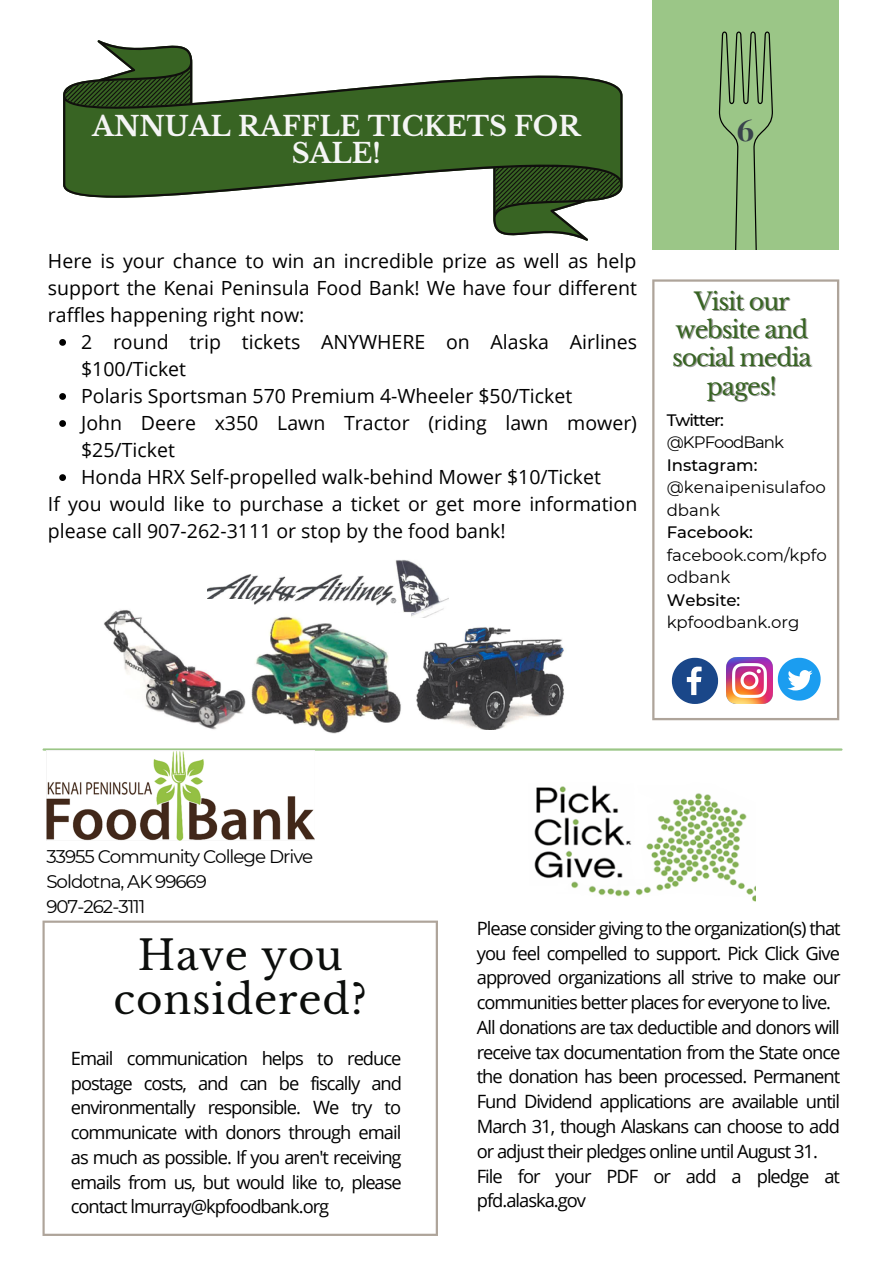
<style>
.page{position:relative;width:894px;height:1264px;background:#fff}
.page>*{position:absolute;margin:0;border:0;box-sizing:border-box;transform-origin:0 0}
.t1{font:40.5px/44px "Libre Baskerville";letter-spacing:.02em;color:#0c0e0c;text-align:center}
.t2{font:33.15px "DM Serif Display";color:#39434c}
.t3{font:700 27px/27px "Libre Baskerville";color:#f5f5f5;text-align:center}
.t4{font:23.7px/28.2px "Libre Baskerville";letter-spacing:-.045em;color:#386423;text-align:center}
.t5{font:19.5px/27px "Open Sans";color:#000}
.t6{font:18.3px/24.8px "Open Sans";letter-spacing:-.055em;color:#000;text-align:justify}
.t7{font:18.3px "Montserrat";letter-spacing:-.055em;color:#000}
.t8{font:16.5px/22.5px "Montserrat";color:#000}
.t9{font:16.5px/22.5px "Montserrat";letter-spacing:-.055em;color:#000}
.s1{font-weight:500}
</style>
<div class="page">
<svg style="left:42px;top:920px;width:395px;height:315px"></svg>
<hr style="left:44px;top:748px;width:797px;height:2px;background:#9bc687">
<svg style="left:652px;top:279px;width:187px;height:441px"></svg>
<svg style="left:671px;top:657px;width:46px;height:47px"></svg>
<img style="left:725px;top:657px;width:47px;height:47px">
<svg style="left:777px;top:657px;width:43px;height:43px"></svg>
<img style="left:534px;top:785px;width:221px;height:117px">
<img style="left:46px;top:750px;width:268px;height:90px">
<div style="left:652px;top:0;width:186px;height:249px;background:#9bc687"></div>
<svg style="left:718px;top:31px;width:54px;height:219px"></svg>
<svg style="left:63px;top:40px;width:559px;height:201px"></svg>
<svg style="left:65px;top:69px;width:555px;height:143px;fill:#386423"></svg>
<svg style="left:59px;top:339px;width:7px;height:7px"></svg>
<svg style="left:59px;top:393px;width:7px;height:7px"></svg>
<svg style="left:59px;top:420px;width:7px;height:7px"></svg>
<svg style="left:59px;top:474px;width:7px;height:7px"></svg>
<img style="left:207px;top:560px;width:241px;height:58px">
<img style="left:248px;top:613px;width:162px;height:121px">
<img style="left:408px;top:618px;width:156px;height:111px">
<img style="left:104px;top:599px;width:144px;height:131px">
<p class="t3" style="left:92px;top:113px;width:489px">ANNUAL RAFFLE TICKETS FOR<br>SALE!</p>
<p class="t2" style="left:736px;top:106px;width:19px">6</p>
<p class="t5" style="left:48px;top:247px;width:590px;text-align:justify">Here is your chance to win an incredible prize as well as help support the Kenai Peninsula Food Bank! We have four different raffles happening right now:</p>
<p class="t5" style="left:81px;top:328px;width:557px">2 round trip tickets ANYWHERE on Alaska Airlines $100/Ticket</p>
<p class="t5" style="left:81px;top:382px;width:492px">Polaris Sportsman 570 Premium 4-Wheeler $50/Ticket</p>
<p class="t5" style="left:81px;top:409px;width:557px">John Deere x350 Lawn Tractor (riding lawn mower) $25/Ticket</p>
<p class="t5" style="left:81px;top:463px;width:521px">Honda HRX Self-propelled walk-behind Mower $10/Ticket</p>
<p class="t5" style="left:48px;top:490px;width:590px">If you would like to purchase a ticket or get more information please call 907-262-3111 or stop by the food bank!</p>
<p class="t4" style="left:672px;top:287px;width:141px">Visit our website and social media pages!</p>
<p class="t9" style="left:666px;top:408px;width:119px"><span class="s1">Twitter: </span>@KPFoodBank</p>
<p class="t8" style="left:666px;top:453px;width:161px"><span class="s1">Instagram: </span>@kenaipenisulafoo dbank</p>
<p class="t8" style="left:666px;top:521px;width:161px"><span class="s1">Facebook: </span>facebook.com/kpfo odbank</p>
<p class="t8" style="left:666px;top:588px;width:134px"><span class="s1">Website: </span>kpfoodbank.org</p>
<p class="t7" style="left:46px;top:845px;width:268px">33955 Community College Drive</p>
<p class="t7" style="left:46px;top:870px;width:162px">Soldotna, AK 99669</p>
<p class="t7" style="left:46px;top:894px;width:101px">907-262-3111</p>
<p class="t1" style="left:114px;top:933px;width:255px">Have you considered?</p>
<p class="t6" style="left:71px;top:1045px;width:332px">Email communication helps to reduce postage costs, and can be fiscally and environmentally responsible. We try to communicate with donors through email as much as possible. If you aren't receiving emails from us, but would like to, please contact lmurray@kpfoodbank.org</p>
<p class="t6" style="left:476px;top:915px;width:365px">Please consider giving to the organization(s) that you feel compelled to support. Pick Click Give approved organizations all strive to make our communities better places for everyone to live.</p>
<p class="t6" style="left:476px;top:1014px;width:365px">All donations are tax deductible and donors will receive tax documentation from the State once the donation has been processed. Permanent Fund Dividend applications are available until March 31, though Alaskans can choose to add or adjust their pledges online until August 31.</p>
<p class="t6" style="left:476px;top:1163px;width:364px">File for your PDF or add a pledge at pfd.alaska.gov</p>
</div>
